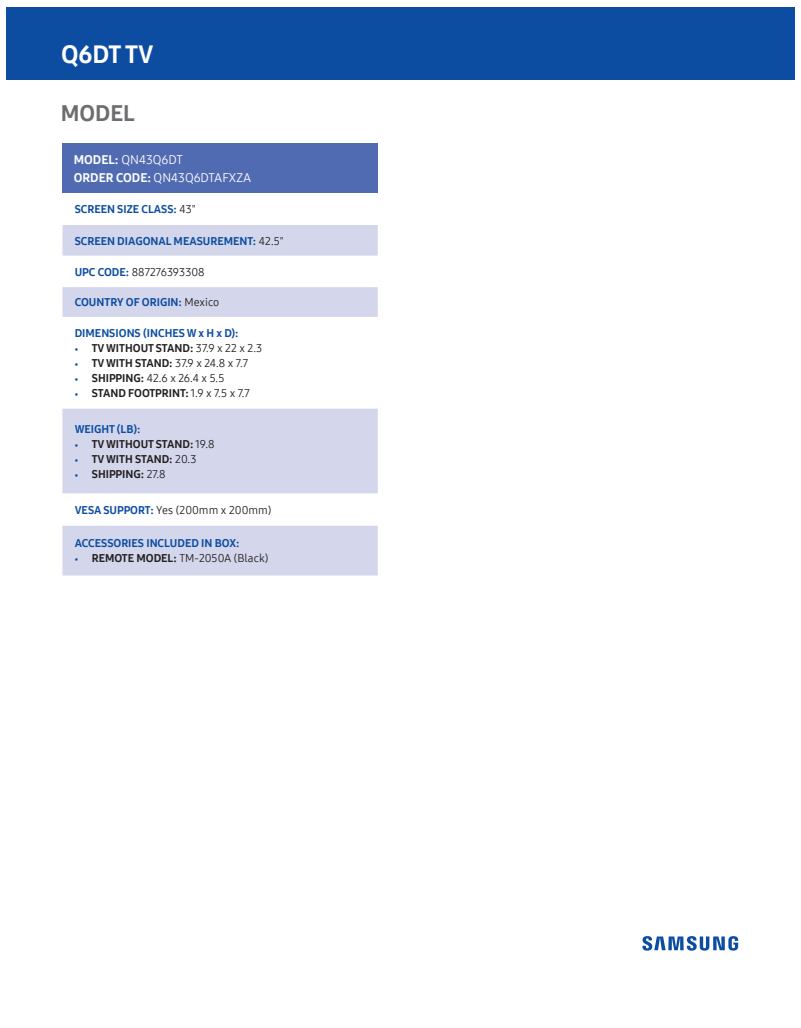
<style>
.page{position:relative;width:801px;height:1028px;background:#fff}
.page>*{position:absolute;margin:0;border:0;box-sizing:border-box;transform-origin:0 0}
.t1{font:25px "Samsung One 800";color:#fff}
.t2{font:22.5px "Samsung One 800";color:#6c6d70}
.t3{font:12.5px/17.5px "Samsung One 400";color:#fff}
.t4{font:11.25px "Samsung One 800";color:#0d4da1}
.t5{font:11.25px "Samsung One 400";color:#231f20}
.t6{font:11.25px "Samsung One 800";color:#231f20}
.s1{font-family:"Samsung One 800"}
.s2{font-family:"Samsung One 400";color:#231f20}
.s3{font-family:"Samsung One 800";color:#0d4da1}
.s4{font-size:7.5px;color:#0d4da1}
.s5{font-family:"Samsung One 400"}
.s6{font-family:"Samsung One 800";font-size:7.5px;color:#0d4da1}
</style>
<div class="page">
<div style="left:6px;top:7px;width:788px;height:73px;background:#0d4da1"></div>
<svg style="left:642px;top:936px;width:95px;height:14px"></svg>
<div style="left:62px;top:143px;width:315px;height:50px;background:#516bb3"></div>
<svg style="left:62px;top:225px;width:315px;height:350px;fill:#d4d6eb"></svg>
<h1 class="t1" style="left:61px;top:37px;width:94px">Q6DT TV</h1>
<h2 class="t2" style="left:61px;top:98px;width:76px">MODEL</h2>
<p class="t3" style="left:74px;top:151px;width:179px"><span class="s1">MODEL:</span> QN43Q6DT<br><span class="s1">ORDER CODE:</span> QN43Q6DTAFXZA</p>
<p class="t4" style="left:75px;top:202px;width:123px">SCREEN SIZE CLASS: <span class="s2">43"</span></p>
<p class="t4" style="left:75px;top:233px;width:211px">SCREEN DIAGONAL MEASUREMENT: <span class="s2">42.5"</span></p>
<p class="t5" style="left:75px;top:264px;width:131px"><span class="s3">UPC CODE:</span> 887276393308</p>
<p class="t4" style="left:75px;top:295px;width:146px">COUNTRY OF ORIGIN: <span class="s2">Mexico</span></p>
<p class="t4" style="left:75px;top:326px;width:165px">DIMENSIONS (INCHES W x H x D):</p>
<p class="t6" style="left:75px;top:341px;width:189px"><span class="s4">•</span> TV WITHOUT STAND: <span class="s5">37.9 x 22 x 2.3</span></p>
<p class="t5" style="left:75px;top:356px;width:175px"><span class="s6">•</span> <span class="s1">TV WITH STAND:</span> 37.9 x 24.8 x 7.7</p>
<p class="t5" style="left:75px;top:371px;width:151px"><span class="s6">•</span> <span class="s1">SHIPPING:</span> 42.6 x 26.4 x 5.5</p>
<p class="t6" style="left:75px;top:386px;width:177px"><span class="s4">•</span> STAND FOOTPRINT: <span class="s5">1.9 x 7.5 x 7.7</span></p>
<p class="t4" style="left:75px;top:421px;width:67px">WEIGHT (LB):</p>
<p class="t6" style="left:75px;top:436px;width:141px"><span class="s4">•</span> TV WITHOUT STAND: <span class="s5">19.8</span></p>
<p class="t6" style="left:75px;top:451px;width:123px"><span class="s4">•</span> TV WITH STAND: <span class="s5">20.3</span></p>
<p class="t6" style="left:75px;top:466px;width:92px"><span class="s4">•</span> SHIPPING: <span class="s5">27.8</span></p>
<p class="t5" style="left:75px;top:502px;width:198px"><span class="s3">VESA SUPPORT:</span> Yes (200mm x 200mm)</p>
<p class="t4" style="left:75px;top:536px;width:166px">ACCESSORIES INCLUDED IN BOX:</p>
<p class="t5" style="left:75px;top:551px;width:195px"><span class="s6">•</span> <span class="s1">REMOTE MODEL:</span> TM-2050A (Black)</p>
</div>
